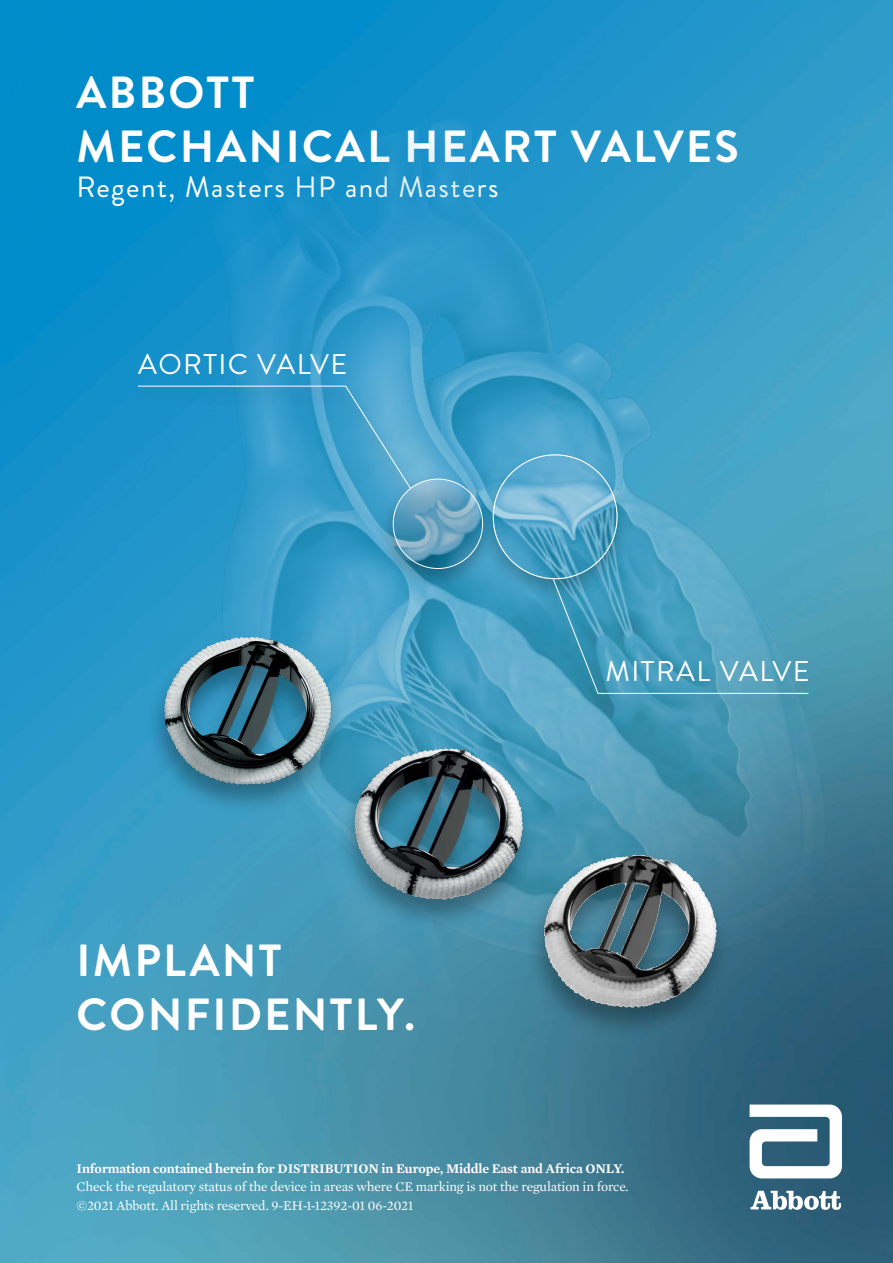
<style>
.page{position:relative;width:893px;height:1263px;background:#fff}
.page>*{position:absolute;margin:0;border:0;box-sizing:border-box;transform-origin:0 0}
.t1{font:700 45px/54px "Brandon Grotesque";letter-spacing:.05em;color:#fff}
.t2{font:29.25px "Brandon Grotesque";letter-spacing:.05em;color:#fff}
.t3{font:28.5px "Brandon Grotesque";letter-spacing:.05em;color:#fff}
.t4{font:13.5px/18.3px "Mercury Text G1";letter-spacing:-.01em;color:#fff}
.t5{font:600 13.5px "Mercury Text G1";letter-spacing:-.01em;color:#fff}
</style>
<div class="page">
<img style="left:0;top:0;width:893px;height:1263px">
<svg style="left:750px;top:1104px;width:92px;height:74px"></svg>
<svg style="left:750px;top:1191px;width:91px;height:19px"></svg>
<img style="left:65px;top:48px;width:828px;height:1018px">
<div style="left:377px;top:473px;width:119px;height:118px;background:#000;opacity:.5"></div>
<img style="left:393px;top:479px;width:84px;height:89px">
<div style="left:477px;top:449px;width:153px;height:152px;background:#000;opacity:.5"></div>
<img style="left:493px;top:455px;width:124px;height:124px;border-radius:62px">
<div style="left:524px;top:854px;width:207px;height:185px;background:#000;opacity:.32"></div>
<img style="left:542px;top:856px;width:177px;height:157px">
<div style="left:126px;top:380px;width:295px;height:128px;background:#000;opacity:.5"></div>
<svg style="left:137px;top:385px;width:274px;height:104px"></svg>
<div style="left:539px;top:576px;width:279px;height:140px;background:#000;opacity:.5"></div>
<svg style="left:552px;top:578px;width:257px;height:116px"></svg>
<div style="left:146px;top:635px;width:199px;height:180px;background:#000;opacity:.32"></div>
<img style="left:157px;top:631px;width:180px;height:160px">
<div style="left:336px;top:747px;width:200px;height:183px;background:#000;opacity:.32"></div>
<img style="left:351px;top:743px;width:176px;height:160px">
<h1 class="t1" style="left:77px;top:66px;width:664px">ABBOTT<br>MECHANICAL HEART VALVES</h1>
<h2 class="t2" style="left:77px;top:167px;width:423px">Regent, Masters HP and Masters</h2>
<h3 class="t3" style="left:138px;top:345px;width:211px">AORTIC VALVE</h3>
<h1 class="t1" style="left:77px;top:934px;width:340px">IMPLANT<br>CONFIDENTLY.</h1>
<h3 class="t3" style="left:605px;top:652px;width:206px">MITRAL VALVE</h3>
<p class="t5" style="left:77px;top:1158px;width:549px">Information contained herein for DISTRIBUTION in Europe, Middle East and Africa ONLY.</p>
<p class="t4" style="left:77px;top:1177px;width:554px">Check the regulatory status of the device in areas where CE marking is not the regulation in force. ©️2021 Abbott. All rights reserved. 9-EH-1-12392-01 06-2021</p>
</div>
